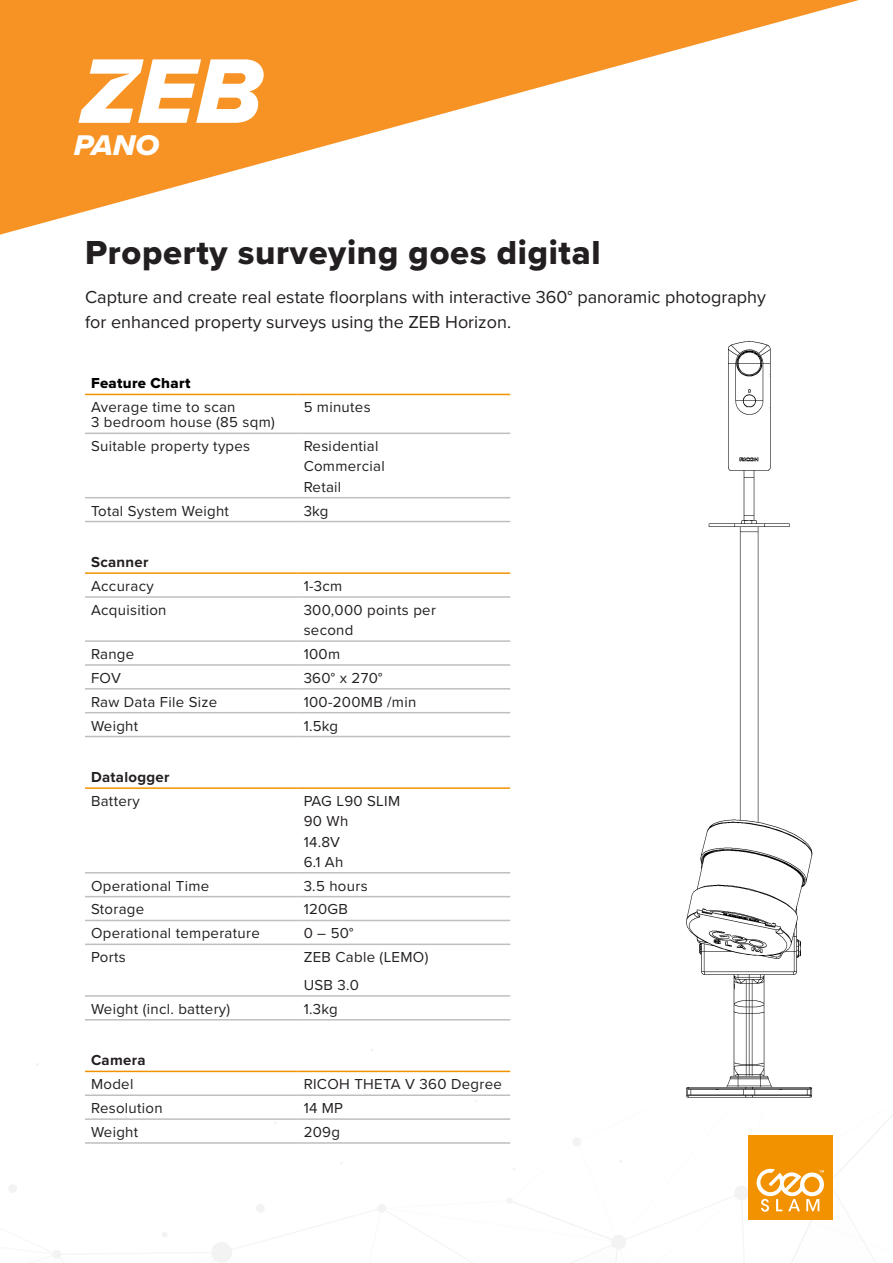
<style>
.page{position:relative;width:893px;height:1263px;background:#fff}
.page>*{position:absolute;margin:0;border:0;box-sizing:border-box;transform-origin:0 0}
.t1{font:34.5px "Proxima Nova Extrabld";letter-spacing:.02em;color:#231f20}
.t2{font:29.55px "Proxima Nova Extrabld It";color:#fff;scale:1.04 1}
.Intro{font:18px/25.5px "Proxima Nova";color:#231f20}
.t3{font:15px/15px "Proxima Nova";letter-spacing:.02em;color:#231f20}
.t4{font:700 15px "Proxima Nova";letter-spacing:.02em;color:#231f20}
.t5{font:15px "Proxima Nova Extrabld";letter-spacing:.02em;color:#000001}
</style>
<div class="page">
<svg style="left:0;top:0;width:859px;height:235px"></svg>
<svg style="left:85px;top:787px;width:426px;height:158px"></svg>
<hr style="left:85px;top:433px;width:213px;height:1px;background:#bfbfbf">
<hr style="left:298px;top:433px;width:212px;height:1px;background:#bfbfbf">
<hr style="left:85px;top:497px;width:213px;height:1px;background:#bfbfbf">
<hr style="left:298px;top:497px;width:212px;height:1px;background:#bfbfbf">
<hr style="left:85px;top:521px;width:213px;height:1px;background:#bfbfbf">
<hr style="left:298px;top:521px;width:212px;height:1px;background:#bfbfbf">
<hr style="left:85px;top:596px;width:213px;height:2px;background:#bfbfbf">
<hr style="left:298px;top:596px;width:212px;height:2px;background:#bfbfbf">
<hr style="left:85px;top:640px;width:213px;height:2px;background:#bfbfbf">
<hr style="left:298px;top:640px;width:212px;height:2px;background:#bfbfbf">
<hr style="left:85px;top:664px;width:213px;height:2px;background:#bfbfbf">
<hr style="left:298px;top:664px;width:212px;height:2px;background:#bfbfbf">
<hr style="left:85px;top:688px;width:213px;height:1px;background:#bfbfbf">
<hr style="left:298px;top:688px;width:212px;height:1px;background:#bfbfbf">
<hr style="left:85px;top:712px;width:213px;height:1px;background:#bfbfbf">
<hr style="left:298px;top:712px;width:212px;height:1px;background:#bfbfbf">
<hr style="left:85px;top:736px;width:213px;height:1px;background:#bfbfbf">
<hr style="left:298px;top:736px;width:212px;height:1px;background:#bfbfbf">
<hr style="left:85px;top:872px;width:213px;height:1px;background:#bfbfbf">
<hr style="left:298px;top:872px;width:212px;height:1px;background:#bfbfbf">
<hr style="left:85px;top:896px;width:213px;height:1px;background:#bfbfbf">
<hr style="left:298px;top:896px;width:212px;height:1px;background:#bfbfbf">
<hr style="left:85px;top:920px;width:213px;height:1px;background:#bfbfbf">
<hr style="left:298px;top:920px;width:212px;height:1px;background:#bfbfbf">
<hr style="left:85px;top:943px;width:213px;height:2px;background:#bfbfbf">
<hr style="left:298px;top:943px;width:212px;height:2px;background:#bfbfbf">
<hr style="left:85px;top:995px;width:213px;height:2px;background:#bfbfbf">
<hr style="left:85px;top:1019px;width:213px;height:1px;background:#bfbfbf">
<hr style="left:85px;top:1094px;width:213px;height:2px;background:#bfbfbf">
<hr style="left:85px;top:1118px;width:213px;height:2px;background:#bfbfbf">
<hr style="left:85px;top:1142px;width:213px;height:2px;background:#bfbfbf">
<hr style="left:85px;top:394px;width:213px;height:1px;background:#f39200">
<hr style="left:298px;top:394px;width:212px;height:1px;background:#f39200">
<hr style="left:85px;top:787px;width:213px;height:2px;background:#f39200">
<hr style="left:298px;top:787px;width:212px;height:2px;background:#f39200">
<hr style="left:85px;top:1071px;width:213px;height:1px;background:#f39200">
<hr style="left:85px;top:572px;width:213px;height:2px;background:#f39200">
<hr style="left:298px;top:572px;width:212px;height:2px;background:#f39200">
<svg style="left:108px;top:995px;width:785px;height:268px"></svg>
<svg style="left:79px;top:59px;width:185px;height:64px"></svg>
<img style="left:592px;top:341px;width:301px;height:767px">
<p class="t2" style="left:74px;top:123px;width:84px">PANO</p>
<h1 class="t1" style="left:85px;top:227px;width:517px">Property surveying goes digital</h1>
<p class="Intro" style="left:85px;top:283px;width:682px">Capture and create real estate floorplans with interactive 360° panoramic photography for enhanced property surveys using the ZEB Horizon.</p>
<h1 class="t5" style="left:91px;top:372px;width:101px">Feature Chart</h1>
<h1 class="t3" style="left:91px;top:399px;width:185px">Average time to scan<br>3 bedroom house (85 sqm)</h1>
<h1 class="t3" style="left:304px;top:399px;width:68px">5 minutes</h1>
<h1 class="t3" style="left:91px;top:438px;width:161px">Suitable property types</h1>
<h1 class="t3" style="left:304px;top:438px;width:76px">Residential</h1>
<h1 class="t3" style="left:304px;top:458px;width:83px">Commercial</h1>
<h1 class="t3" style="left:304px;top:478px;width:39px">Retail</h1>
<h1 class="t3" style="left:91px;top:502px;width:139px">Total System Weight</h1>
<h1 class="t3" style="left:304px;top:502px;width:26px">3kg</h1>
<h1 class="t4" style="left:91px;top:551px;width:59px">Scanner</h1>
<h1 class="t3" style="left:91px;top:578px;width:64px">Accuracy</h1>
<h1 class="t3" style="left:304px;top:578px;width:40px">1-3cm</h1>
<h1 class="t3" style="left:91px;top:602px;width:77px">Acquisition</h1>
<h1 class="t3" style="left:304px;top:602px;width:134px">300,000 points per</h1>
<h1 class="t3" style="left:304px;top:622px;width:51px">second</h1>
<h1 class="t3" style="left:91px;top:646px;width:45px">Range</h1>
<h1 class="t3" style="left:304px;top:646px;width:38px">100m</h1>
<h1 class="t3" style="left:91px;top:670px;width:31px">FOV</h1>
<h1 class="t3" style="left:304px;top:670px;width:80px">360° x 270°</h1>
<h1 class="t3" style="left:91px;top:693px;width:128px">Raw Data File Size</h1>
<h1 class="t3" style="left:304px;top:693px;width:114px">100-200MB /min</h1>
<h1 class="t3" style="left:91px;top:717px;width:49px">Weight</h1>
<h1 class="t3" style="left:304px;top:717px;width:36px">1.5kg</h1>
<h1 class="t4" style="left:91px;top:766px;width:80px">Datalogger</h1>
<h1 class="t3" style="left:91px;top:793px;width:50px">Battery</h1>
<h1 class="t3" style="left:304px;top:793px;width:98px">PAG L90 SLIM</h1>
<h1 class="t3" style="left:304px;top:813px;width:46px">90 Wh</h1>
<h1 class="t3" style="left:304px;top:833px;width:38px">14.8V</h1>
<h1 class="t3" style="left:304px;top:854px;width:41px">6.1 Ah</h1>
<h1 class="t3" style="left:91px;top:877px;width:120px">Operational Time</h1>
<h1 class="t3" style="left:304px;top:877px;width:65px">3.5 hours</h1>
<h1 class="t3" style="left:91px;top:901px;width:55px">Storage</h1>
<h1 class="t3" style="left:304px;top:901px;width:46px">120GB</h1>
<h1 class="t3" style="left:91px;top:925px;width:170px">Operational temperature</h1>
<h1 class="t3" style="left:304px;top:925px;width:51px">0 – 50°</h1>
<h1 class="t3" style="left:91px;top:949px;width:36px">Ports</h1>
<h1 class="t3" style="left:304px;top:949px;width:126px">ZEB Cable (LEMO)</h1>
<h1 class="t3" style="left:304px;top:977px;width:57px">USB 3.0</h1>
<h1 class="t3" style="left:91px;top:1001px;width:141px">Weight (incl. battery)</h1>
<h1 class="t3" style="left:304px;top:1001px;width:36px">1.3kg</h1>
<h1 class="t4" style="left:91px;top:1049px;width:56px">Camera</h1>
<h1 class="t3" style="left:91px;top:1076px;width:44px">Model</h1>
<h1 class="t3" style="left:304px;top:1076px;width:200px">RICOH THETA V 360 Degree</h1>
<h1 class="t3" style="left:91px;top:1100px;width:73px">Resolution</h1>
<h1 class="t3" style="left:304px;top:1100px;width:41px">14 MP</h1>
<h1 class="t3" style="left:91px;top:1124px;width:49px">Weight</h1>
<h1 class="t3" style="left:304px;top:1124px;width:38px">209g</h1>
</div>
